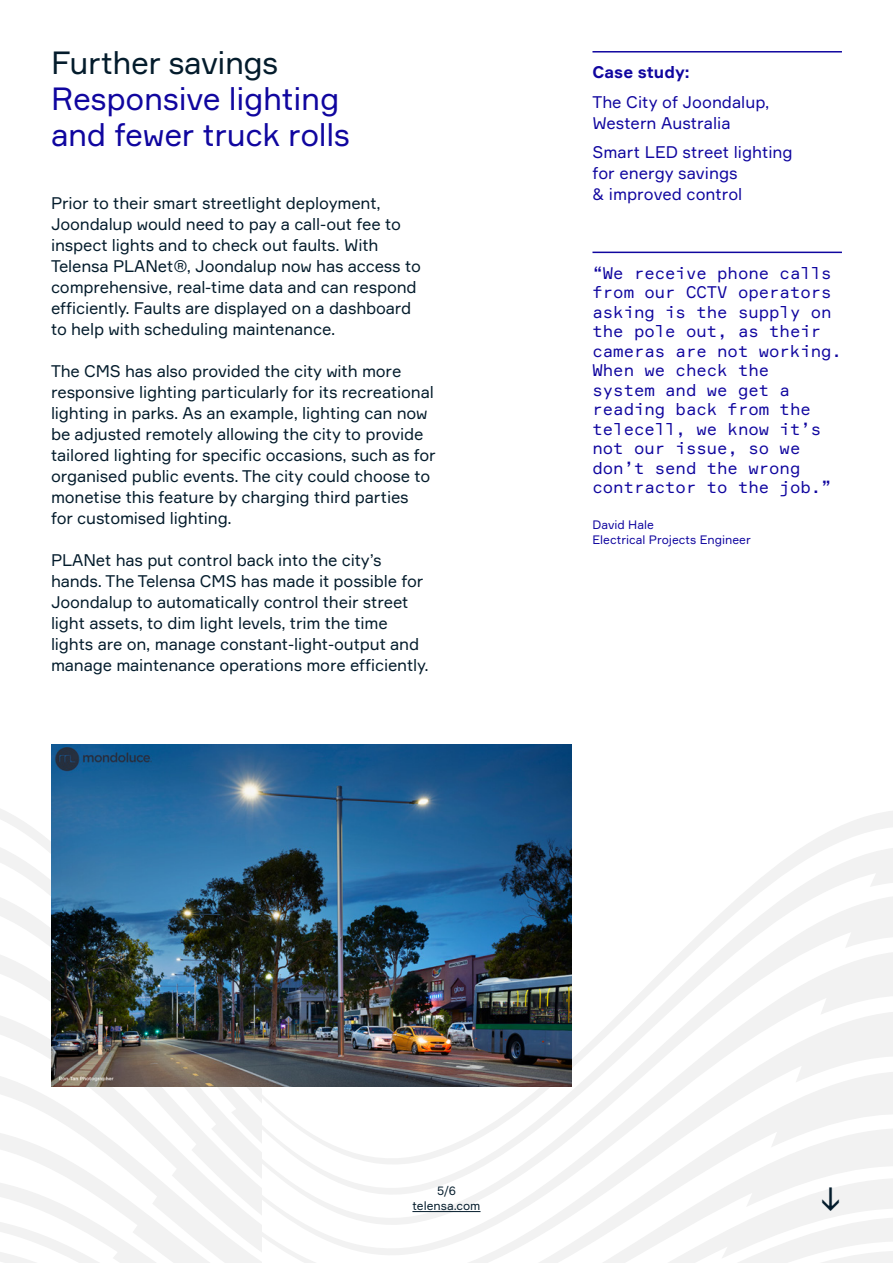
<style>
.page{position:relative;width:893px;height:1263px;background:#fff}
.page>*{position:absolute;margin:0;border:0;box-sizing:border-box;transform-origin:0 0}
.t1{font:33px "Formular";color:#041c2c}
.t2{font:31.5px/36px "Formular";letter-spacing:-.01em;color:#10069f}
.t3{font:31.5px "Formular";letter-spacing:-.02em;color:#041c2c}
.t4{font:16.5px/21px "Formular";letter-spacing:-.01em;color:#041c2c}
.t5{font:16.5px/19.5px "Formular Mono";color:#10069f}
.t6{font:16.5px/21px "Formular";color:#10069f}
.t7{font:700 16.5px "Formular";color:#10069f}
.t8{font:12px/15px "Formular";color:#10069f}
.t9{font:12px/15px "Formular";color:#041c2c;text-align:center}
</style>
<div class="page">
<svg style="left:0;top:828px;width:893px;height:113px"></svg>
<svg style="left:0;top:941px;width:893px;height:64px"></svg>
<svg style="left:0;top:1005px;width:893px;height:15px"></svg>
<svg style="left:0;top:1020px;width:893px;height:95px"></svg>
<svg style="left:0;top:1115px;width:893px;height:52px"></svg>
<svg style="left:0;top:1167px;width:893px;height:39px"></svg>
<svg style="left:0;top:1206px;width:893px;height:30px"></svg>
<svg style="left:0;top:1236px;width:893px;height:27px"></svg>
<hr style="left:592px;top:51px;width:250px;height:2px;background:#10069f">
<hr style="left:412px;top:1211px;width:68px;height:1px;background:#041c2c">
<hr style="left:592px;top:252px;width:250px;height:1px;background:#10069f">
<img style="left:51px;top:744px;width:520px;height:342px">
<h2 class="t3" style="left:51px;top:43px;width:229px">Further savings</h2>
<h2 class="t2" style="left:51px;top:80px;width:301px">Responsive lighting and fewer truck rolls</h2>
<p class="t4" style="left:51px;top:193px;width:371px">Prior to their smart streetlight deployment, Joondalup would need to pay a call-out fee to inspect lights and to check out faults. With Telensa PLANet®, Joondalup now has access to comprehensive, real-time data and can respond efficiently. Faults are displayed on a dashboard to help with scheduling maintenance.</p>
<p class="t4" style="left:51px;top:361px;width:386px">The CMS has also provided the city with more responsive lighting particularly for its recreational lighting in parks. As an example, lighting can now be adjusted remotely allowing the city to provide tailored lighting for specific occasions, such as for organised public events. The city could choose to monetise this feature by charging third parties<br>for customised lighting.</p>
<p class="t4" style="left:51px;top:550px;width:379px">PLANet has put control back into the city’s hands. The Telensa CMS has made it possible for Joondalup to automatically control their street light assets, to dim light levels, trim the time lights are on, manage constant-light-output and manage maintenance operations more efficiently.</p>
<p class="t7" style="left:592px;top:62px;width:99px">Case study:</p>
<p class="t6" style="left:592px;top:91px;width:178px">The City of Joondalup,<br>Western Australia</p>
<p class="t6" style="left:592px;top:141px;width:202px">Smart LED street lighting for energy savings<br>&amp; improved control</p>
<p class="t5" style="left:592px;top:263px;width:251px">“We receive phone calls from our CCTV operators asking is the supply on the pole out, as their cameras are not working.<br>When we check the<br>system and we get a reading back from the telecell, we know it’s not our issue, so we don’t send the wrong contractor to the job.”</p>
<p class="t8" style="left:592px;top:517px;width:160px">David Hale<br>Electrical Projects Engineer</p>
<p class="t9" style="left:412px;top:1183px;width:70px">5/6 telensa.com</p>
<h1 class="t1" style="left:820px;top:1179px;width:24px">↓</h1>
</div>
